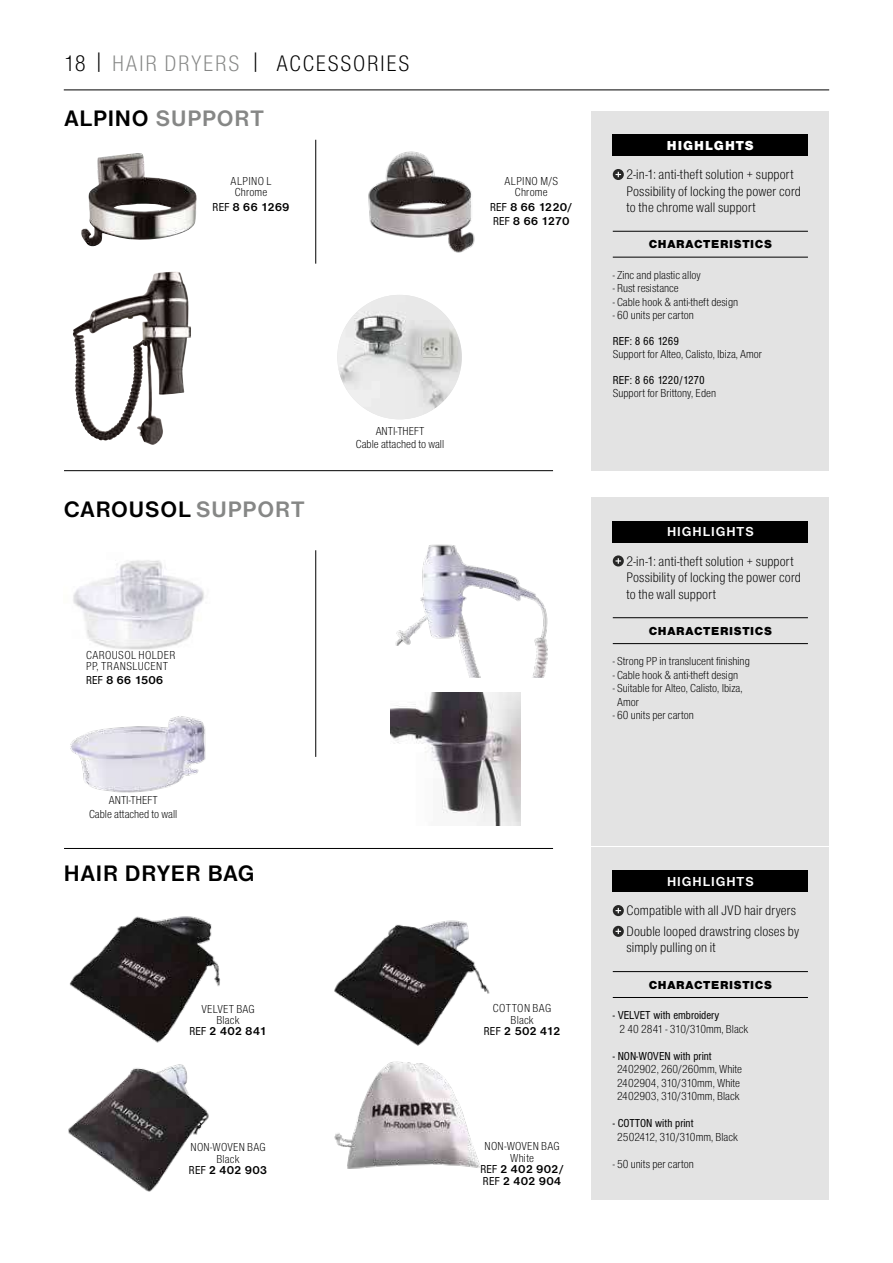
<style>
.page{position:relative;width:893px;height:1263px;background:#fff}
.page>*{position:absolute;margin:0;border:0;box-sizing:border-box;transform-origin:0 0}
.t1{font:700 23.25px "Nimbus Sans DOT";letter-spacing:.035em;color:#000}
.t2{font:23.25px "Nimbus Sans DOT Ligh Cond";letter-spacing:.07em;color:#000}
.t3{font:700 23.25px "Nimbus Sans DOT";letter-spacing:.04em;color:#868786}
.t4{font:14.25px/16.5px "Nimbus Sans DOT Ligh Cond";letter-spacing:.01em;color:#000}
.t5{font:700 13.5px "Nimbus Sans DOT";letter-spacing:.075em;color:#fff}
.t6{font:13.5px "Nimbus Sans DOT Blac";letter-spacing:.075em;color:#fff}
.t7{font:12px/13.5px "Nimbus Sans DOT Ligh Cond";color:#000;text-align:center}
.t8{font:700 12px/14.4px "Nimbus Sans DOT";color:#000}
.t9{font:condensed 12px "Nimbus Sans DOT";color:#000}
.t10{font:12px "Nimbus Sans DOT Blac";letter-spacing:.06em;color:#000}
.t11{font:12px/11.4px "Nimbus Sans DOT Ligh Cond";letter-spacing:.02em;color:#000;text-align:center}
.t12{font:12px/11.4px "Nimbus Sans DOT Ligh Cond";letter-spacing:.03em;color:#000}
.s1{color:#868786}
.s2{color:#000}
.s3{font-weight:400;font-stretch:condensed}
</style>
<div class="page">
<hr style="left:64px;top:470px;width:489px;height:1px;background:#000">
<hr style="left:64px;top:848px;width:489px;height:1px;background:#000">
<div style="left:591px;top:111px;width:238px;height:359px;background:#e3e3e3"></div>
<div style="left:613px;top:134px;width:195px;height:22px;background:#000"></div>
<hr style="left:613px;top:231px;width:195px;height:1px;background:#000">
<hr style="left:613px;top:257px;width:195px;height:1px;background:#000">
<svg style="left:613px;top:169px;width:11px;height:11px"></svg>
<div style="left:591px;top:497px;width:238px;height:349px;background:#e3e3e3"></div>
<div style="left:613px;top:521px;width:195px;height:22px;background:#000"></div>
<hr style="left:613px;top:617px;width:195px;height:1px;background:#000">
<hr style="left:613px;top:643px;width:195px;height:1px;background:#000">
<svg style="left:613px;top:555px;width:11px;height:11px"></svg>
<div style="left:591px;top:847px;width:238px;height:352px;background:#e3e3e3"></div>
<div style="left:613px;top:870px;width:195px;height:22px;background:#000"></div>
<hr style="left:613px;top:971px;width:195px;height:1px;background:#000">
<hr style="left:613px;top:997px;width:195px;height:1px;background:#000">
<svg style="left:613px;top:905px;width:11px;height:11px"></svg>
<svg style="left:613px;top:926px;width:11px;height:11px"></svg>
<hr style="left:64px;top:90px;width:765px;height:1px;background:#000">
<img style="left:73px;top:272px;width:95px;height:169px">
<img style="left:81px;top:153px;width:116px;height:94px">
<img style="left:368px;top:151px;width:107px;height:102px">
<img style="left:337px;top:295px;width:125px;height:124px;border-radius:62px">
<img style="left:395px;top:544px;width:153px;height:134px">
<img style="left:70px;top:716px;width:136px;height:77px">
<img style="left:73px;top:560px;width:131px;height:90px">
<img style="left:390px;top:692px;width:131px;height:134px">
<img style="left:69px;top:916px;width:151px;height:127px">
<img style="left:68px;top:1064px;width:141px;height:128px">
<img style="left:334px;top:1061px;width:146px;height:108px">
<img style="left:334px;top:920px;width:156px;height:126px">
<hr style="left:315px;top:140px;width:1px;height:124px;background:#000">
<hr style="left:315px;top:550px;width:1px;height:207px;background:#000">
<h1 class="t2" style="left:64px;top:50px;width:347px">18 | <span class="s1">HAIR DRYERS</span> | ACCESSORIES</h1>
<h1 class="t3" style="left:64px;top:106px;width:201px"><span class="s2">ALPINO</span> SUPPORT</h1>
<p class="t11" style="left:231px;top:175px;width:42px">ALPINO L<br>Chrome</p>
<p class="t8" style="left:213px;top:199px;width:79px"><span class="s3">REF</span> 8 66 1269</p>
<p class="t11" style="left:504px;top:175px;width:55px">ALPINO M/S<br>Chrome</p>
<p class="t8" style="left:490px;top:200px;width:84px"><span class="s3">REF</span> 8 66 1220/<br><span class="s3">REF</span> 8 66 1270</p>
<h1 class="t1" style="left:64px;top:496px;width:242px">CAROUSOL <span class="s1">SUPPORT</span></h1>
<p class="t7" style="left:356px;top:424px;width:90px">ANTI-THEFT<br>Cable attached to wall</p>
<p class="t12" style="left:86px;top:649px;width:91px">CAROUSOL HOLDER<br>PP, TRANSLUCENT</p>
<p class="t8" style="left:86px;top:673px;width:79px"><span class="s3">REF</span> 8 66 1506</p>
<p class="t7" style="left:89px;top:794px;width:90px">ANTI-THEFT<br>Cable attached to wall</p>
<h1 class="t1" style="left:64px;top:860px;width:192px">HAIR DRYER BAG</h1>
<p class="t7" style="left:201px;top:1003px;width:55px;line-height:11.4px">VELVET BAG<br>Black</p>
<p class="t8" style="left:189px;top:1024px;width:79px"><span class="s3">REF</span> 2 402 841</p>
<p class="t7" style="left:191px;top:1142px;width:77px;line-height:11.4px">NON-WOVEN BAG<br>Black</p>
<p class="t8" style="left:189px;top:1163px;width:80px"><span class="s3">REF</span> 2 402 903</p>
<p class="t11" style="left:493px;top:1003px;width:60px">COTTON BAG<br>Black</p>
<p class="t8" style="left:484px;top:1024px;width:79px"><span class="s3">REF</span> 2 502 412</p>
<p class="t7" style="left:485px;top:1141px;width:77px;line-height:11.4px">NON-WOVEN BAG<br>White</p>
<p class="t8" style="left:480px;top:1164px;width:85px;line-height:11.4px"><span class="s3">REF</span> 2 402 902/<br><span class="s3">REF</span> 2 402 904</p>
<p class="t6" style="left:667px;top:137px;width:88px">HIGHLGHTS</p>
<p class="t4" style="left:626px;top:166px;width:176px">2-in-1: anti-theft solution + support<br>Possibility of locking the power cord to the chrome wall support</p>
<p class="t10" style="left:649px;top:237px;width:125px">CHARACTERISTICS</p>
<p class="t7" style="left:613px;top:268px;width:89px">- Zinc and plastic alloy</p>
<p class="t7" style="left:613px;top:282px;width:68px">- Rust resistance</p>
<p class="t7" style="left:613px;top:295px;width:127px">- Cable hook &amp; anti-theft design</p>
<p class="t7" style="left:613px;top:309px;width:83px">- 60 units per carton</p>
<p class="t9" style="left:613px;top:335px;width:68px">REF: 8 66 1269</p>
<p class="t7" style="left:613px;top:348px;width:151px">Support for Alteo, Calisto, Ibiza, Amor</p>
<p class="t9" style="left:613px;top:374px;width:94px">REF: 8 66 1220/1270</p>
<p class="t7" style="left:613px;top:387px;width:105px">Support for Brittony, Eden</p>
<p class="t5" style="left:667px;top:524px;width:88px">HIGHLIGHTS</p>
<p class="t4" style="left:626px;top:553px;width:176px">2-in-1: anti-theft solution + support<br>Possibility of locking the power cord to the wall support</p>
<p class="t10" style="left:649px;top:624px;width:125px">CHARACTERISTICS</p>
<p class="t7" style="left:613px;top:655px;width:139px">- Strong PP in translucent finishing</p>
<p class="t7" style="left:613px;top:668px;width:127px">- Cable hook &amp; anti-theft design</p>
<p class="t7" style="left:617px;top:682px;width:127px;text-align:left;text-indent:-4px">- Suitable for Alteo, Calisto, Ibiza,<br>Amor</p>
<p class="t7" style="left:613px;top:709px;width:83px">- 60 units per carton</p>
<p class="t5" style="left:667px;top:874px;width:88px">HIGHLIGHTS</p>
<p class="t4" style="left:626px;top:900px;width:174px;line-height:20.7px">Compatible with all JVD hair dryers<br>Double looped drawstring closes by</p>
<p class="t4" style="left:626px;top:940px;width:91px">simply pulling on it</p>
<p class="t10" style="left:649px;top:978px;width:125px">CHARACTERISTICS</p>
<p class="t9" style="left:613px;top:1009px;width:108px">- VELVET with embroidery</p>
<p class="t7" style="left:619px;top:1022px;width:130px">2 40 2841 - 310/310mm, Black</p>
<p class="t9" style="left:613px;top:1049px;width:101px">- NON-WOVEN with print</p>
<p class="t7" style="left:617px;top:1063px;width:126px;text-align:left">2402902, 260/260mm, White<br>2402904, 310/310mm, White<br>2402903, 310/310mm, Black</p>
<p class="t9" style="left:613px;top:1117px;width:82px">- COTTON with print</p>
<p class="t7" style="left:617px;top:1130px;width:122px">2502412, 310/310mm, Black</p>
<p class="t7" style="left:613px;top:1157px;width:83px">- 50 units per carton</p>
</div>
